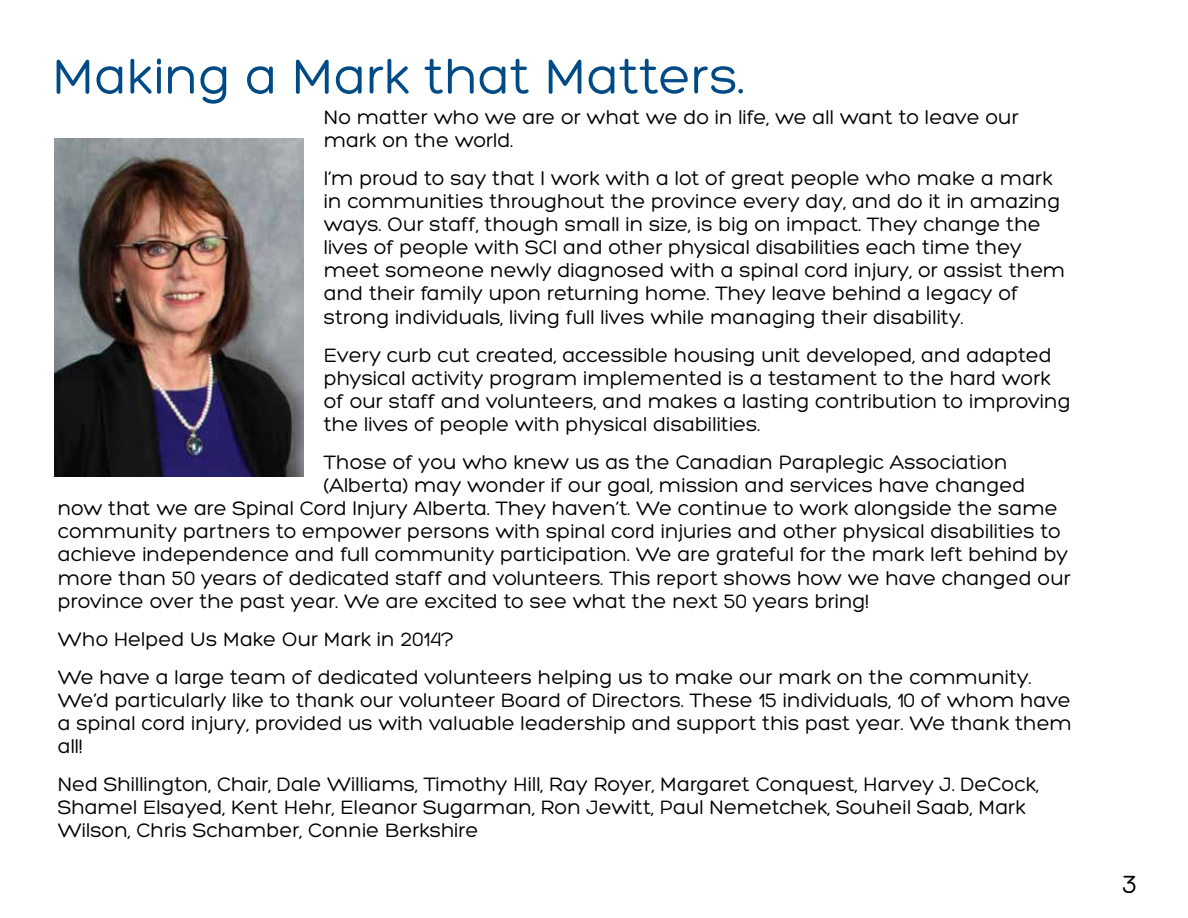
<style>
.page{position:relative;width:1188px;height:918px;background:#fff}
.page>*{position:absolute;margin:0;border:0;box-sizing:border-box;transform-origin:0 0}
.t1{font:52.5px "Hero";color:#004b85}
.t2{font:27px "Hero";color:#000}
.t3{font:21px/23.1px "Hero";color:#000}
</style>
<div class="page">
<img style="left:54px;top:139px;width:250px;height:338px">
<h1 class="t1" style="left:52px;top:50px;width:694px">Making a Mark that Matters.</h1>
<p class="t3" style="left:324px;top:106px;width:696px">No matter who we are or what we do in life, we all want to leave our mark on the world.</p>
<p class="t3" style="left:324px;top:167px;width:743px">I’m proud to say that I work with a lot of great people who make a mark in communities throughout the province every day, and do it in amazing ways. Our staff, though small in size, is big on impact. They change the lives of people with SCI and other physical disabilities each time they meet someone newly diagnosed with a spinal cord injury, or assist them and their family upon returning home. They leave behind a legacy of strong individuals, living full lives while managing their disability.</p>
<p class="t3" style="left:324px;top:343px;width:748px">Every curb cut created, accessible housing unit developed, and adapted physical activity program implemented is a testament to the hard work of our staff and volunteers, and makes a lasting contribution to improving the lives of people with physical disabilities.</p>
<p class="t3" style="left:324px;top:451px;width:685px">Those of you who knew us as the Canadian Paraplegic Association</p>
<p class="t3" style="left:324px;top:474px;width:703px">(Alberta) may wonder if our goal, mission and services have changed</p>
<p class="t3" style="left:58px;top:497px;width:1002px">now that we are Spinal Cord Injury Alberta. They haven’t. We continue to work alongside the same</p>
<p class="t3" style="left:58px;top:520px;width:1005px">community partners to empower persons with spinal cord injuries and other physical disabilities to</p>
<p class="t3" style="left:58px;top:543px;width:1012px">achieve independence and full community participation. We are grateful for the mark left behind by</p>
<p class="t3" style="left:58px;top:566px;width:1015px">more than 50 years of dedicated staff and volunteers. This report shows how we have changed our</p>
<p class="t3" style="left:58px;top:589px;width:813px">province over the past year. We are excited to see what the next 50 years bring!</p>
<p class="t3" style="left:58px;top:620px;width:976px;line-height:38.1px">Who Helped Us Make Our Mark in 2014?<br>We have a large team of dedicated volunteers helping us to make our mark on the community.</p>
<p class="t3" style="left:58px;top:689px;width:1015px;text-align:justify">We’d particularly like to thank our volunteer Board of Directors. These 15 individuals, 10 of whom have a spinal cord injury, provided us with valuable leadership and support this past year. We thank them all!</p>
<p class="t3" style="left:58px;top:773px;width:983px">Ned Shillington, Chair, Dale Williams, Timothy Hill, Ray Royer, Margaret Conquest, Harvey J. DeCock,<br>Shamel Elsayed, Kent Hehr, Eleanor Sugarman, Ron Jewitt, Paul Nemetchek, Souheil Saab, Mark<br>Wilson, Chris Schamber, Connie Berkshire</p>
<p class="t2" style="left:1122px;top:870px;width:17px">3</p>
</div>
